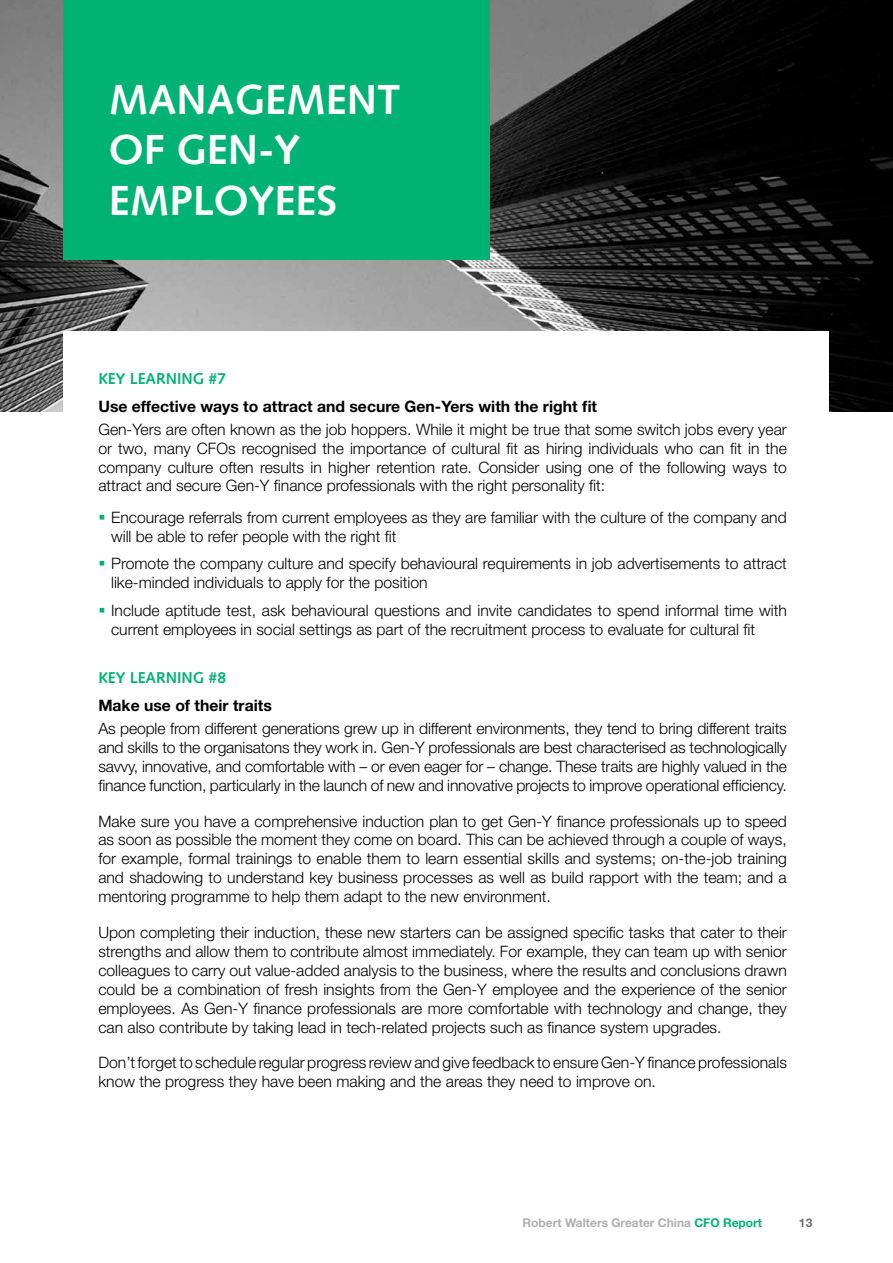
<style>
.page{position:relative;width:893px;height:1263px;background:#fff}
.page>*{position:absolute;margin:0;border:0;box-sizing:border-box;transform-origin:0 0}
.t1{font:700 42px/50.4px "Syntax";color:#fff}
.t2{font:300 15.75px/18.9px "Helvetica Neue";color:#000;text-align:justify}
.t3{font:700 15.75px "Helvetica Neue";color:#000}
.t4{font:700 15.75px "Syntax";color:#00b374}
.t5{font:700 12px "Helvetica Neue";color:#adafb2}
.t6{font:700 12px "Helvetica Neue";color:#6d6e71}
.s1{color:#00b374}
</style>
<div class="page">
<img style="left:0;top:0;width:893px;height:412px">
<div style="left:64px;top:331px;width:765px;height:932px;background:#fff"></div>
<div style="left:64px;top:0;width:426px;height:260px;background:#00b374"></div>
<h1 class="t1" style="left:109px;top:74px;width:193px">MANAGEMENT<br>OF GEN-Y<br>EMPLOYEES</h1>
<p class="t4" style="left:98px;top:370px;width:42px">KEY LEARNING</p>
<p class="t4" style="left:209px;top:370px;width:19px">#7</p>
<p class="t3" style="left:98px;top:396px;width:500px">Use effective ways to attract and secure Gen-Yers with the right fit</p>
<p class="t2" style="left:98px;top:419px;width:690px">Gen-Yers are often known as the job hoppers. While it might be true that some switch jobs every year or two, many CFOs recognised the importance of cultural fit as hiring individuals who can fit in the company culture often results in higher retention rate. Consider using one of the following ways to attract and secure Gen-Y finance professionals with the right personality fit:</p>
<p class="t2" style="left:111px;top:508px;width:677px;text-indent:-13px"><span class="s1">▪</span> Encourage referrals from current employees as they are familiar with the culture of the company and will be able to refer people with the right fit</p>
<p class="t2" style="left:111px;top:554px;width:677px;text-indent:-13px"><span class="s1">▪</span> Promote the company culture and specify behavioural requirements in job advertisements to attract like-minded individuals to apply for the position</p>
<p class="t2" style="left:111px;top:600px;width:677px;text-indent:-13px"><span class="s1">▪</span> Include aptitude test, ask behavioural questions and invite candidates to spend informal time with current employees in social settings as part of the recruitment process to evaluate for cultural fit</p>
<p class="t4" style="left:98px;top:669px;width:42px">KEY LEARNING</p>
<p class="t4" style="left:209px;top:669px;width:19px">#8</p>
<p class="t3" style="left:98px;top:695px;width:175px">Make use of their traits</p>
<p class="t2" style="left:98px;top:718px;width:690px">As people from different generations grew up in different environments, they tend to bring different traits and skills to the organisatons they work in. Gen-Y professionals are best characterised as technologically savvy, innovative, and comfortable with – or even eager for – change. These traits are highly valued in the finance function, particularly in the launch of new and innovative projects to improve operational efficiency.</p>
<p class="t2" style="left:98px;top:811px;width:690px">Make sure you have a comprehensive induction plan to get Gen-Y finance professionals up to speed as soon as possible the moment they come on board. This can be achieved through a couple of ways, for example, formal trainings to enable them to learn essential skills and systems; on-the-job training and shadowing to understand key business processes as well as build rapport with the team; and a mentoring programme to help them adapt to the new environment.</p>
<p class="t2" style="left:98px;top:923px;width:690px">Upon completing their induction, these new starters can be assigned specific tasks that cater to their strengths and allow them to contribute almost immediately. For example, they can team up with senior colleagues to carry out value-added analysis to the business, where the results and conclusions drawn could be a combination of fresh insights from the Gen-Y employee and the experience of the senior employees. As Gen-Y finance professionals are more comfortable with technology and change, they can also contribute by taking lead in tech-related projects such as finance system upgrades.</p>
<p class="t2" style="left:98px;top:1053px;width:690px">Don’t forget to schedule regular progress review and give feedback to ensure Gen-Y finance professionals know the progress they have been making and the areas they need to improve on.</p>
<p class="t5" style="left:523px;top:1215px;width:241px">Robert Walters Greater China <span class="s1">CFO Report</span></p>
<p class="t6" style="left:799px;top:1215px;width:15px">13</p>
</div>
